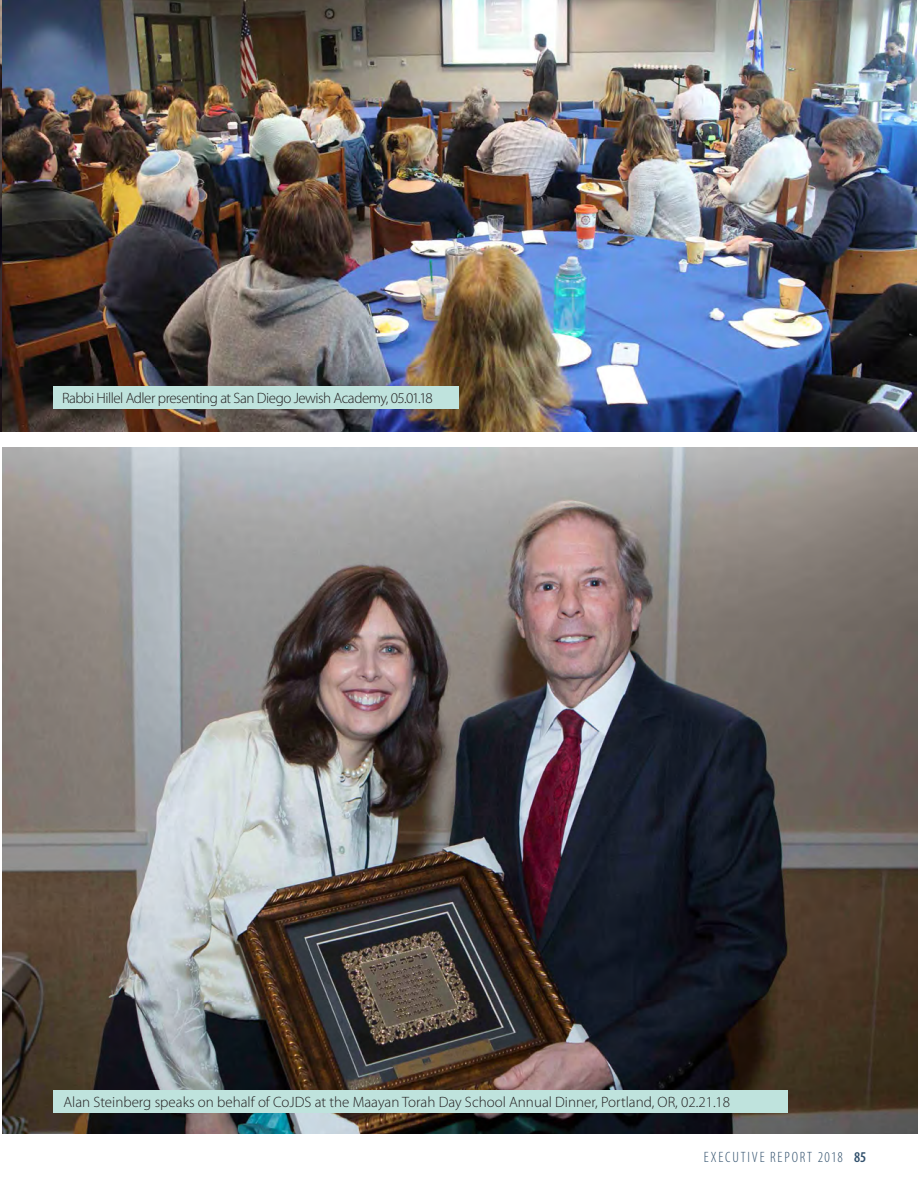
<style>
.page{position:relative;width:918px;height:1188px;background:#fff}
.page>*{position:absolute;margin:0;border:0;box-sizing:border-box;transform-origin:0 0}
.t1{font:300 15px "Myriad Pro";color:#231f20}
.t2{font:300 15px "Myriad Pro";letter-spacing:-.035em;color:#231f20}
.t3{font:300 condensed 15px "Myriad Pro";letter-spacing:.12em;color:#31506c}
.s1{font-weight:600}
</style>
<div class="page">
<img style="left:0;top:0;width:917px;height:432px">
<div style="left:54px;top:387px;width:405px;height:22px;background:#bfe3dd"></div>
<img style="left:3px;top:447px;width:915px;height:687px">
<div style="left:54px;top:1091px;width:734px;height:22px;background:#bfe3dd"></div>
<p class="t2" style="left:62px;top:390px;width:372px">Rabbi Hillel Adler presenting at San Diego Jewish Academy, 05.01.18</p>
<p class="t1" style="left:63px;top:1094px;width:668px">Alan Steinberg speaks on behalf of CoJDS at the Maayan Torah Day School Annual Dinner, Portland, OR, 02.21.18</p>
<p class="t3" style="left:704px;top:1149px;width:164px">EXECUTIVE REPORT 2018 <span class="s1">85</span></p>
</div>
